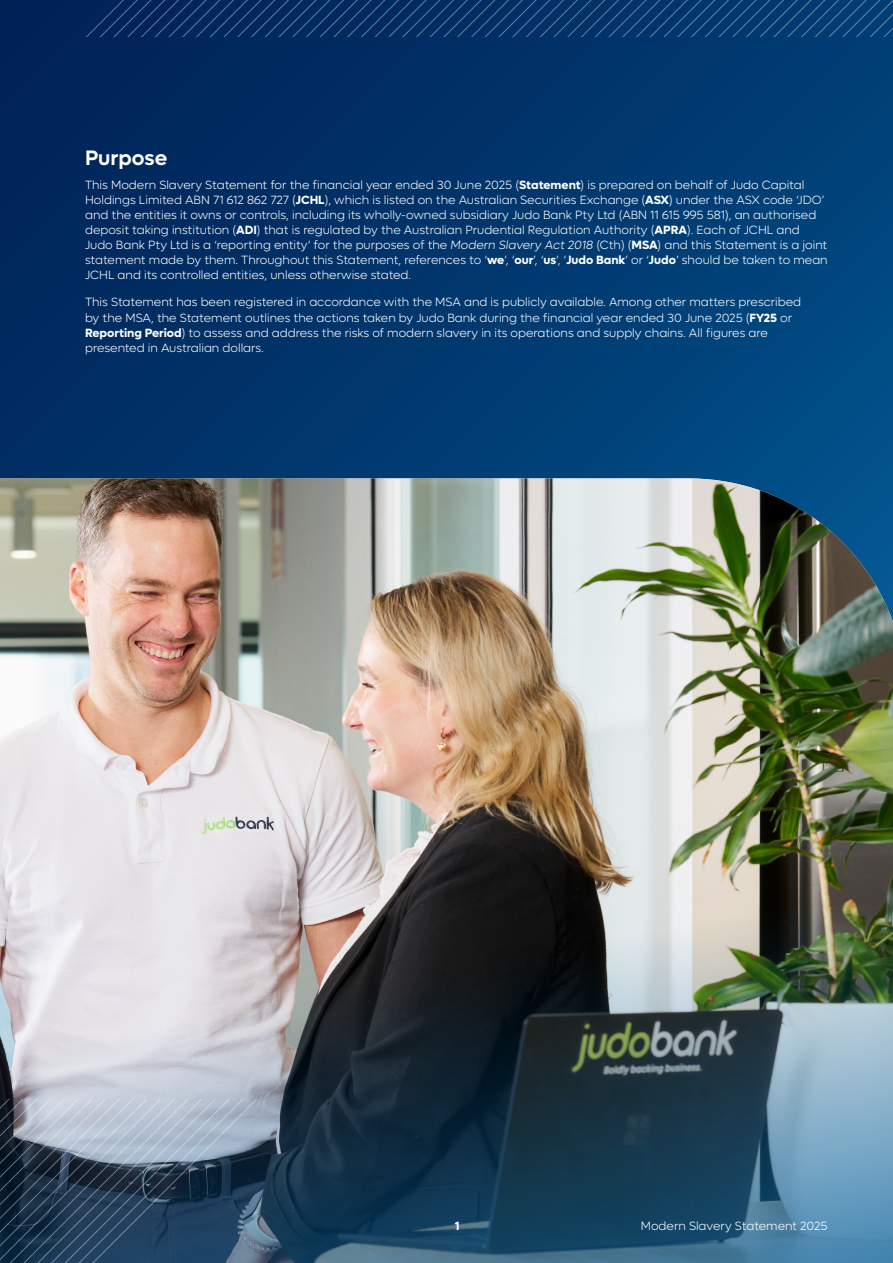
<style>
.page{position:relative;width:893px;height:1263px;background:#fff}
.page>*{position:absolute;margin:0;border:0;box-sizing:border-box;transform-origin:0 0}
.t1{font:600 21px "Lufga JB";color:#fff}
.t2{font:300 12px/15px "Lufga JB";color:#fff}
.t3{font:700 12px "Lufga JB";color:#fff}
.s1{font-weight:700}
.s2{font-style:italic}
</style>
<div class="page">
<div style="left:0;top:0;width:893px;height:1263px;background:linear-gradient(to right,#00265b,#00477e)"></div>
<img style="left:0;top:478px;width:893px;height:785px">
<svg style="left:0;top:1099px;width:821px;height:164px;background:#315168"></svg>
<svg style="left:17px;top:0;width:876px;height:36px;background:#0a3669"></svg>
<h1 class="t1" style="left:85px;top:146px;width:84px">Purpose</h1>
<p class="t2" style="left:85px;top:177px;width:744px">This Modern Slavery Statement for the financial year ended 30 June 2025 (<span class="s1">Statement</span>) is prepared on behalf of Judo Capital Holdings Limited ABN 71 612 862 727 (<span class="s1">JCHL</span>), which is listed on the Australian Securities Exchange (<span class="s1">ASX</span>) under the ASX code ‘JDO’ and the entities it owns or controls, including its wholly-owned subsidiary Judo Bank Pty Ltd (ABN 11 615 995 581), an authorised deposit taking institution (<span class="s1">ADI</span>) that is regulated by the Australian Prudential Regulation Authority (<span class="s1">APRA</span>). Each of JCHL and Judo Bank Pty Ltd is a ‘reporting entity’ for the purposes of the <span class="s2">Modern Slavery Act 2018</span> (Cth) (<span class="s1">MSA</span>) and this Statement is a joint statement made by them. Throughout this Statement, references to ‘<span class="s1">we</span>’, ‘<span class="s1">our</span>’, ‘<span class="s1">us</span>’, ‘<span class="s1">Judo Bank</span>’ or ‘<span class="s1">Judo</span>’ should be taken to mean JCHL and its controlled entities, unless otherwise stated.</p>
<p class="t2" style="left:85px;top:295px;width:718px">This Statement has been registered in accordance with the MSA and is publicly available. Among other matters prescribed by the MSA, the Statement outlines the actions taken by Judo Bank during the financial year ended 30 June 2025 (<span class="s1">FY25</span> or <span class="s1">Reporting Period</span>) to assess and address the risks of modern slavery in its operations and supply chains. All figures are presented in Australian dollars.</p>
<p class="t3" style="left:455px;top:1218px;width:6px">1</p>
<p class="t2" style="left:641px;top:1218px;width:188px">Modern Slavery Statement 2025</p>
</div>
